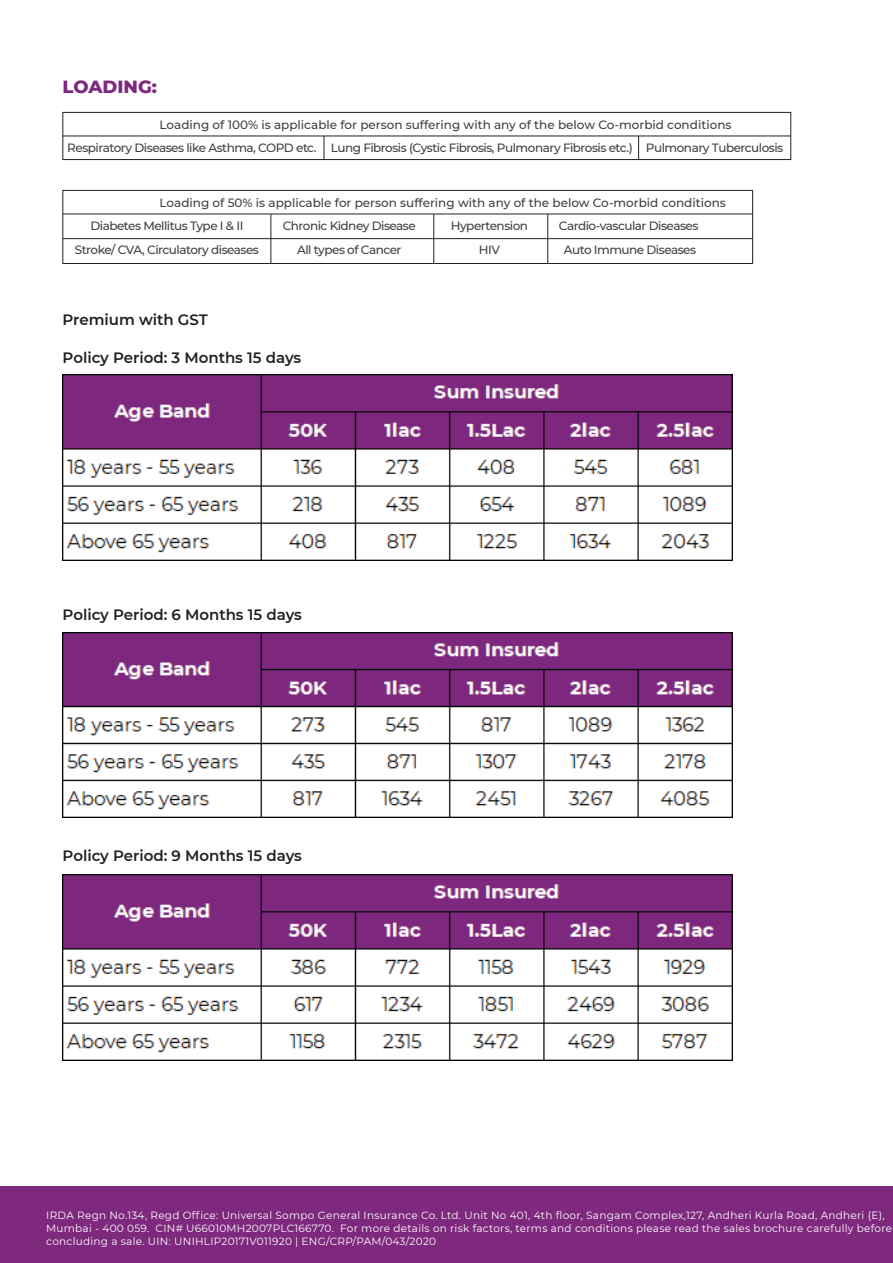
<style>
.page{position:relative;width:893px;height:1263px;background:#fff}
.page>*{position:absolute;margin:0;border:0;box-sizing:border-box;transform-origin:0 0}
.t1{font:800 18px "Montserrat";color:#7e287e}
.t2{font:600 15px "Montserrat";color:#231f20}
.t3{font:500 12px/24px "Montserrat";letter-spacing:-.04em;color:#3f3f40;text-align:center}
.t4{font:500 12px/22.5px "Montserrat";color:#3f3f40}
.t5{font:10.5px/12.6px "Montserrat";letter-spacing:.025em;color:#fff}
</style>
<div class="page">
<img style="left:63px;top:375px;width:670px;height:185px">
<img style="left:63px;top:632px;width:670px;height:186px">
<img style="left:63px;top:875px;width:670px;height:185px">
<div style="left:0;top:1187px;width:893px;height:76px;background:#7e287e"></div>
<div style="left:62px;top:112px;width:729px;height:48px;border:1px solid #231f20"></div>
<hr style="left:63px;top:136px;width:728px;height:1px;background:#231f20">
<svg style="left:324px;top:136px;width:1px;height:24px"></svg>
<svg style="left:638px;top:136px;width:1px;height:24px"></svg>
<div style="left:62px;top:190px;width:691px;height:74px;border:1px solid #231f20"></div>
<hr style="left:63px;top:214px;width:690px;height:1px;background:#231f20">
<hr style="left:63px;top:238px;width:690px;height:1px;background:#231f20">
<hr style="left:433px;top:214px;width:1px;height:49px;background:#231f20">
<hr style="left:270px;top:214px;width:1px;height:49px;background:#231f20">
<hr style="left:547px;top:214px;width:1px;height:49px;background:#231f20">
<h1 class="t1" style="left:63px;top:73px;width:96px">LOADING:</h1>
<p class="t3" style="left:67px;top:113px;width:717px;line-height:22.5px;text-align:left;text-indent:92px">Loading of 100% is applicable for person suffering with any of the below Co-morbid conditions<br>Respiratory Diseases like Asthma, COPD etc. Lung Fibrosis (Cystic Fibrosis, Pulmonary Fibrosis etc.) Pulmonary Tuberculosis</p>
<p class="t4" style="left:90px;top:191px;width:637px;text-indent:69px">Loading of 50% is applicable for person suffering with any of the below Co-morbid conditions<br>Diabetes Mellitus Type I &amp; II</p>
<p class="t3" style="left:75px;top:237px;width:186px">Stroke/ CVA, Circulatory diseases</p>
<p class="t3" style="left:283px;top:213px;width:135px">Chronic Kidney Disease<br>All types of Cancer</p>
<p class="t3" style="left:451px;top:213px;width:79px">Hypertension<br>HIV</p>
<p class="t3" style="left:559px;top:213px;width:141px">Cardio-vascular Diseases<br>Auto Immune Diseases</p>
<h2 class="t2" style="left:63px;top:309px;width:147px">Premium with GST</h2>
<h2 class="t2" style="left:63px;top:347px;width:240px">Policy Period: 3 Months 15 days</h2>
<h2 class="t2" style="left:63px;top:604px;width:241px">Policy Period: 6 Months 15 days</h2>
<h2 class="t2" style="left:63px;top:845px;width:241px">Policy Period: 9 Months 15 days</h2>
<p class="t5" style="left:46px;top:1209px;width:847px">IRDA Regn No.134, Regd Office: Universal Sompo General Insurance Co. Ltd. Unit No 401, 4th floor, Sangam Complex,127, Andheri Kurla Road, Andheri (E),<br>Mumbai - 400 059. CIN# U66010MH2007PLC166770. For more details on risk factors, terms and conditions please read the sales brochure carefully before concluding a sale. UIN: UNIHLIP20171V011920 | ENG/CRP/PAM/043/2020</p>
</div>
